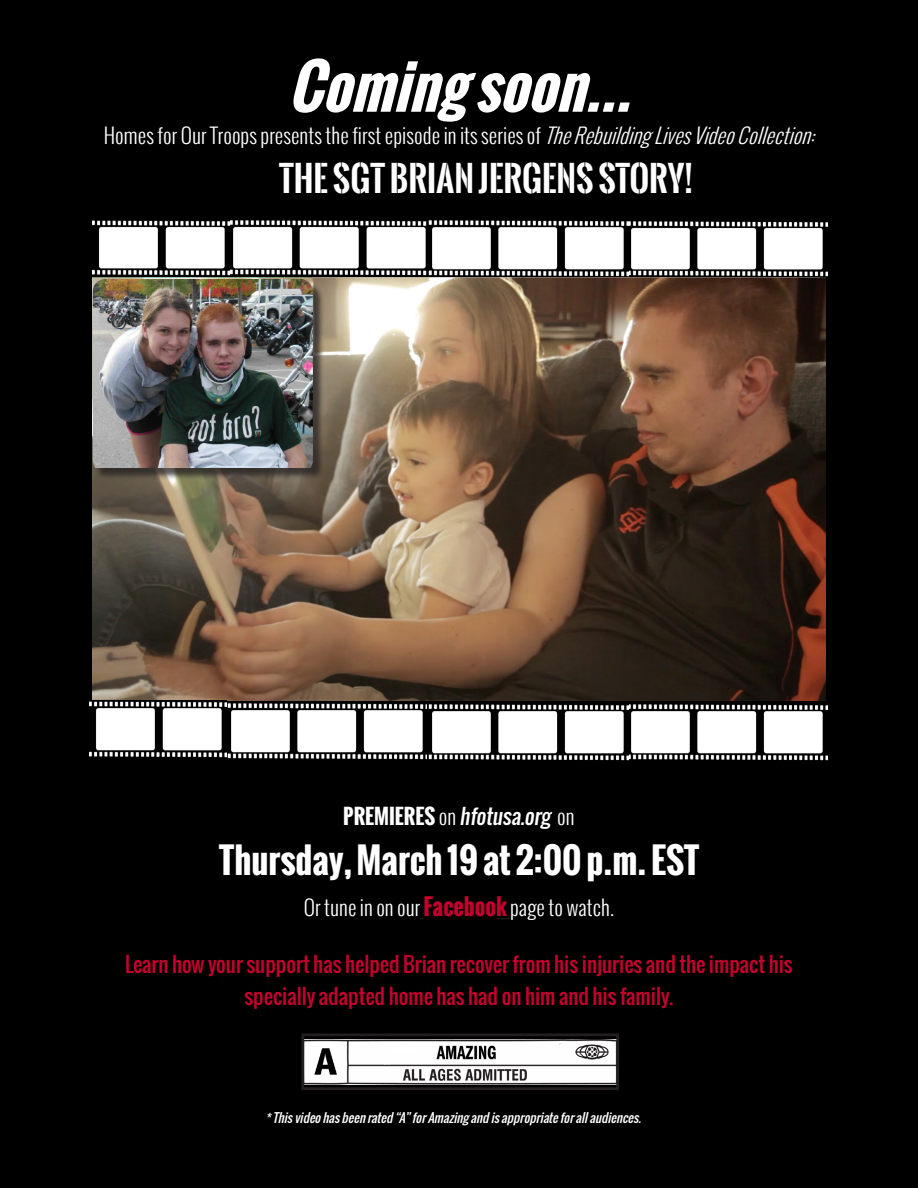
<style>
.page{position:relative;width:918px;height:1188px;background:#000}
.page>*{position:absolute;margin:0;border:0;box-sizing:border-box;transform-origin:0 0}
.t1{font:italic 700 59.55px "Oswald";color:#fff}
.t2{font:700 34.8px "Oswald";color:#fff}
.t3{font:700 34.65px "Oswald Stencil";color:#fff}
.t4{font:300 20.7px "Oswald";color:#fff}
.t5{font:20.7px "Oswald";color:#c5002e}
.t6{font:20.7px "Oswald";color:#fff}
.t7{font:italic 12.45px "Oswald";color:#fff}
.s1{font-style:italic}
.s2{font-weight:700}
.s3{font-weight:300}
.s4{font-weight:700;font-size:22.5px;color:#c5002e}
</style>
<div class="page">
<img style="left:93px;top:278px;width:732px;height:423px">
<div style="left:95px;top:281px;width:230px;height:199px;background:#231f20;opacity:.75"></div>
<img style="left:93px;top:279px;width:220px;height:189px">
<img style="left:305px;top:1039px;width:310px;height:45px">
<div style="left:301px;top:1033px;width:318px;height:57px;border:3px solid #231f20"></div>
<svg style="left:496px;top:918px;width:14px;height:1px"></svg>
<img style="left:626px;top:221px;width:201px;height:56px">
<img style="left:93px;top:220px;width:334px;height:56px">
<img style="left:428px;top:220px;width:200px;height:56px">
<img style="left:628px;top:704px;width:199px;height:56px">
<img style="left:226px;top:702px;width:402px;height:58px">
<img style="left:90px;top:701px;width:136px;height:56px">
<p class="t1" style="left:288px;top:42px;width:366px">COMINGSOON...</p>
<p class="t4" style="left:104px;top:121px;width:720px">Homes for Our Troops presents the first episode in its series of <span class="s1">TheRebuildingLivesVideoCollection:</span></p>
<p class="t3" style="left:279px;top:153px;width:415px">THE SGT BRIAN JERGENS STORY!</p>
<p class="t6" style="left:343px;top:801px;width:233px"><span class="s2">PREMIERES</span> <span class="s3">on</span> hfotusa.org <span class="s3">on</span></p>
<p class="t2" style="left:219px;top:834px;width:482px">Thursday, March 19 at 2:00 p.m. EST</p>
<p class="t4" style="left:304px;top:894px;width:312px">Or tune in on our <span class="s4">Facebook</span> page to watch.</p>
<p class="t5" style="left:125px;top:949px;width:669px">Learn how your support has helped Brian recover from his injuries and the impact his</p>
<p class="t5" style="left:244px;top:981px;width:431px">specially adapted home has had on him and his family.</p>
<p class="t7" style="left:265px;top:1108px;width:381px">*Thisvideohasbeenrated“A”forAmazingandisappropriateforallaudiences.</p>
</div>
